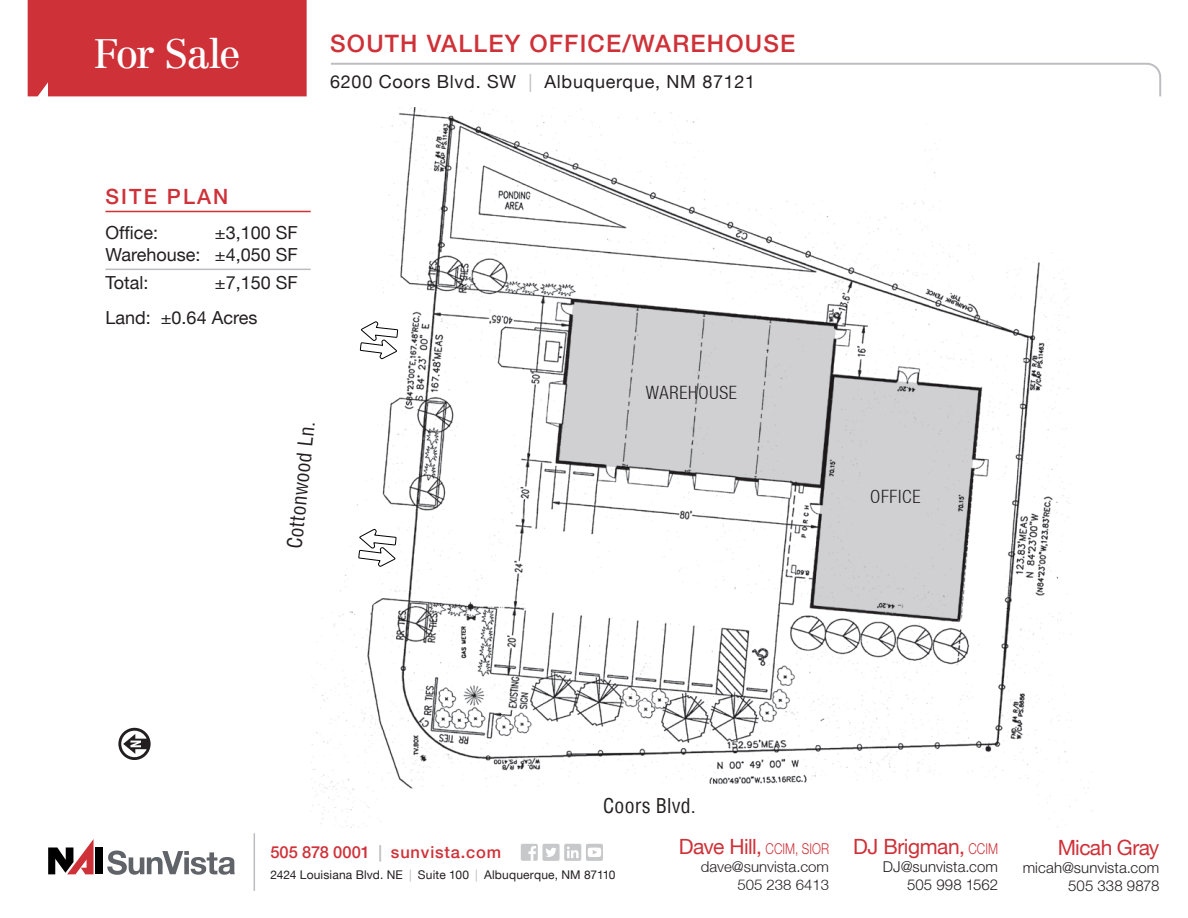
<style>
.page{position:relative;width:1188px;height:918px;background:#fff}
.page>*{position:absolute;margin:0;border:0;box-sizing:border-box;transform-origin:0 0}
.t1{font:40.5px "Centennial LT Std";letter-spacing:-.05em;color:#fff}
.t2{font:500 24px "Helvetica Neue LT";letter-spacing:.05em;color:#cf3138}
.t3{font:21px "Helvetica Neue LT";letter-spacing:-.025em;color:#cf3138}
.t4{font:500 21px "Helvetica Neue LT";letter-spacing:.1em;color:#cf3138}
.t5{font:condensed 19.95px "Helvetica";letter-spacing:.01em;color:#231f20}
.t6{font:300 condensed 18.3px "Helvetica Neue LT";letter-spacing:.04em;color:#231f20}
.t7{font:18px/21.6px "Helvetica Neue LT";color:#231f20;text-align:right}
.t8{font:18px "Helvetica Neue LT";letter-spacing:.04em;color:#231f20}
.t9{font:500 16.5px "Helvetica Neue LT";letter-spacing:.05em;color:#cf3138}
.t10{font:300 15px/18px "Helvetica Neue LT Std";letter-spacing:.005em;color:#231f20;text-align:right}
.t11{font:300 15px/18px "Helvetica Neue LT";color:#231f20;text-align:right}
.t12{font:12px "Helvetica Neue LT";letter-spacing:.015em;color:#231f20}
.s1{color:#bcbdc0}
.s2{font-family:"Helvetica Neue LT Std";font-weight:300;font-size:15px}
</style>
<div class="page">
<img style="left:311px;top:108px;width:782px;height:720px">
<svg style="left:559px;top:301px;width:277px;height:184px;background:#ccccce"></svg>
<svg style="left:812px;top:375px;width:167px;height:244px;background:#c9c9cb"></svg>
<svg style="left:359px;top:317px;width:40px;height:49px"></svg>
<svg style="left:358px;top:525px;width:39px;height:49px"></svg>
<hr style="left:105px;top:211px;width:206px;height:1px;background:#cf3138">
<hr style="left:105px;top:269px;width:206px;height:1px;background:#bcbdc0">
<svg style="left:118px;top:728px;width:33px;height:32px"></svg>
<div style="left:96px;top:848px;width:7px;height:26px;background:#000"></div>
<svg style="left:48px;top:839px;width:46px;height:35px"></svg>
<svg style="left:107px;top:851px;width:128px;height:24px"></svg>
<div style="left:521px;top:844px;width:17px;height:17px;background:#c7c8ca;border-radius:2px"></div>
<svg style="left:528px;top:846px;width:8px;height:15px"></svg>
<div style="left:564px;top:844px;width:17px;height:17px;background:#c7c8ca;border-radius:2px"></div>
<svg style="left:567px;top:847px;width:12px;height:11px"></svg>
<div style="left:542px;top:844px;width:18px;height:17px;background:#c7c8ca;border-radius:2px"></div>
<svg style="left:546px;top:848px;width:10px;height:9px"></svg>
<div style="left:586px;top:844px;width:17px;height:17px;background:#c7c8ca;border-radius:2px"></div>
<svg style="left:588px;top:848px;width:13px;height:9px"></svg>
<hr style="left:254px;top:833px;width:1px;height:58px;background:#bcbdc0">
<div style="left:28px;top:0;width:279px;height:96px;background:#cf3138"></div>
<svg style="left:331px;top:62px;width:831px;height:35px"></svg>
<h1 class="t1" style="left:93px;top:30px;width:149px">For Sale</h1>
<h2 class="t2" style="left:330px;top:29px;width:467px">SOUTH VALLEY OFFICE/WAREHOUSE</h2>
<p class="t8" style="left:330px;top:71px;width:427px">6200 Coors Blvd. SW <span class="s1">|</span> Albuquerque, NM 87121</p>
<p class="t4" style="left:105px;top:184px;width:124px">SITE PLAN</p>
<p class="t7" style="left:105px;top:222px;width:54px">Office:</p>
<p class="t7" style="left:105px;top:222px;width:194px">±3,100 SF<br>Warehouse: ±4,050 SF</p>
<p class="t7" style="left:105px;top:272px;width:45px">Total:</p>
<p class="t7" style="left:105px;top:265px;width:194px;line-height:35.1px;text-align:left;text-indent:109px">±7,150 SF<br>Land: ±0.64 Acres</p>
<p class="t5" style="left:282px;top:547px;width:129px;rotate:-84deg">Cottonwood Ln.</p>
<p class="t6" style="left:646px;top:382px;width:93px">WAREHOUSE</p>
<p class="t6" style="left:870px;top:486px;width:52px">OFFICE</p>
<p class="t5" style="left:603px;top:793px;width:94px">Coors Blvd.</p>
<p class="t9" style="left:270px;top:843px;width:232px">505 878 0001 <span class="s1">|</span> sunvista.com</p>
<p class="t12" style="left:270px;top:868px;width:347px">2424 Louisiana Blvd. NE <span class="s1">|</span> Suite 100 <span class="s1">|</span> Albuquerque, NM 87110</p>
<p class="t3" style="left:679px;top:834px;width:152px">Dave Hill, <span class="s2">CCIM, SIOR</span></p>
<p class="t11" style="left:701px;top:858px;width:130px">dave@sunvista.com<br>505 238 6413</p>
<p class="t3" style="left:853px;top:834px;width:147px">DJ Brigman, <span class="s2">CCIM</span></p>
<p class="t10" style="left:883px;top:858px;width:117px">DJ@sunvista.com<br>505 998 1562</p>
<p class="t3" style="left:1058px;top:835px;width:103px">Micah Gray</p>
<p class="t10" style="left:1023px;top:858px;width:138px">micah@sunvista.com<br>505 338 9878</p>
</div>
